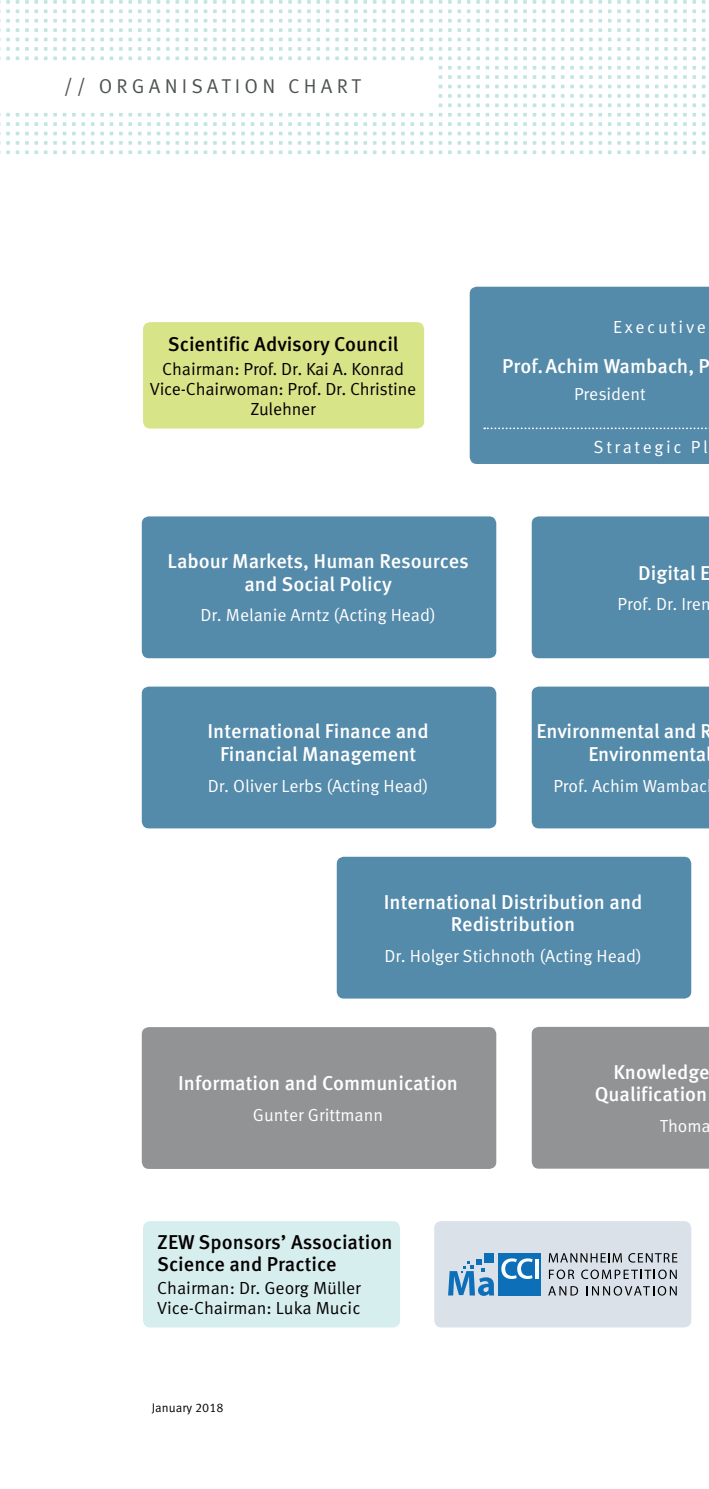
<style>
.page{position:relative;width:709px;height:1489px;background:#fff}
.page>*{position:absolute;margin:0;border:0;box-sizing:border-box;transform-origin:0 0}
.t1{font:500 20px/22.5px "Meta Pro";color:#fff;text-align:center}
.t2{font:500 20px/21.2px "Meta Pro";color:#060001}
.t3{font:20px "Meta Pro";letter-spacing:.21em;color:#4e5252}
.t4{font:17.5px "Meta Pro";color:#fff}
.t5{font:17.5px/20px "Meta Pro";letter-spacing:-.01em;color:#060001}
.t6{font:17.5px "Meta Pro";letter-spacing:.15em;color:#fff}
.t7{font:12.5px "Meta Pro";color:#060001}
</style>
<div class="page">
<svg style="left:0;top:0;width:706px;height:154px"></svg>
<div style="left:0;top:64px;width:435px;height:42px;background:#fff"></div>
<div style="left:142px;top:516px;width:354px;height:142px;background:#548aaa;border-radius:7px"></div>
<div style="left:531px;top:516px;width:178px;height:142px;background:#548aaa"></div>
<div style="left:142px;top:686px;width:354px;height:142px;background:#548aaa;border-radius:7px"></div>
<div style="left:531px;top:686px;width:178px;height:142px;background:#548aaa"></div>
<div style="left:337px;top:856px;width:354px;height:142px;background:#548aaa;border-radius:7px"></div>
<div style="left:142px;top:1027px;width:354px;height:141px;background:#919395;border-radius:7px"></div>
<div style="left:531px;top:1026px;width:178px;height:142px;background:#919395"></div>
<div style="left:434px;top:1220px;width:257px;height:107px;background:#dae1e9;border-radius:7px"></div>
<div style="left:498px;top:1252px;width:43px;height:43px;background:#0d6fb8"></div>
<svg style="left:501px;top:1258px;width:31px;height:20px"></svg>
<hr style="left:535px;top:1258px;width:3px;height:20px;background:#fafdff">
<div style="left:485px;top:1252px;width:9px;height:10px;background:#0d6fb8"></div>
<svg style="left:448px;top:1259px;width:46px;height:36px"></svg>
<svg style="left:548px;top:1253px;width:74px;height:9px"></svg>
<svg style="left:628px;top:1253px;width:49px;height:9px"></svg>
<svg style="left:549px;top:1269px;width:25px;height:9px"></svg>
<svg style="left:581px;top:1269px;width:95px;height:9px"></svg>
<svg style="left:548px;top:1286px;width:30px;height:9px"></svg>
<svg style="left:586px;top:1286px;width:90px;height:9px"></svg>
<div style="left:143px;top:1220px;width:257px;height:107px;background:#d6eeee;border-radius:7px"></div>
<div style="left:143px;top:322px;width:281px;height:106px;background:#d7e488;border-radius:7px"></div>
<div style="left:469px;top:287px;width:240px;height:177px;background:#548aaa"></div>
<svg style="left:484px;top:427px;width:225px;height:2px"></svg>
<p class="t3" style="left:64px;top:78px;width:298px">// ORGANISATION CHART</p>
<p class="t2" style="left:168px;top:336px;width:232px">Scientific Advisory Council</p>
<p class="t5" style="left:150px;top:360px;width:268px;text-align:center">Chairman: Prof. Dr. Kai A. Konrad<br>Vice-Chairwoman: Prof. Dr. Christine<br>Zulehner</p>
<p class="t6" style="left:613px;top:320px;width:94px">Executive</p>
<p class="t1" style="left:502px;top:357px;width:209px">Prof. Achim Wambach, P</p>
<p class="t4" style="left:574px;top:388px;width:73px">President</p>
<p class="t6" style="left:593px;top:441px;width:116px">Strategic Pl</p>
<p class="t1" style="left:167px;top:552px;width:303px">Labour Markets, Human Resources and Social Policy</p>
<p class="t4" style="left:200px;top:609px;width:237px">Dr. Melanie Arntz (Acting Head)</p>
<p class="t1" style="left:638px;top:563px;width:73px">Digital E</p>
<p class="t4" style="left:617px;top:597px;width:95px">Prof. Dr. Iren</p>
<p class="t1" style="left:207px;top:722px;width:223px">International Finance and<br>Financial Management</p>
<p class="t4" style="left:208px;top:779px;width:222px">Dr. Oliver Lerbs (Acting Head)</p>
<p class="t1" style="left:536px;top:722px;width:177px;text-align:right">Environmental and R<br>Environmenta</p>
<p class="t4" style="left:553px;top:779px;width:156px">Prof. Achim Wambac</p>
<p class="t1" style="left:384px;top:892px;width:260px">International Distribution and<br>Redistribution</p>
<p class="t4" style="left:384px;top:949px;width:259px">Dr. Holger Stichnoth (Acting Head)</p>
<p class="t1" style="left:178px;top:1074px;width:281px">Information and Communication</p>
<p class="t4" style="left:253px;top:1108px;width:132px">Gunter Grittmann</p>
<p class="t2" style="left:157px;top:1233px;width:237px">ZEW Sponsors’ Association<br>Science and Practice</p>
<p class="t5" style="left:157px;top:1279px;width:205px">Chairman: Dr. Georg Müller<br>Vice-Chairman: Luka Mucic</p>
<p class="t7" style="left:152px;top:1402px;width:73px">January 2018</p>
<p class="t1" style="left:594px;top:1062px;width:116px;text-align:right">Knowledge<br>Qualification</p>
<p class="t4" style="left:660px;top:1119px;width:52px">Thoma</p>
</div>
